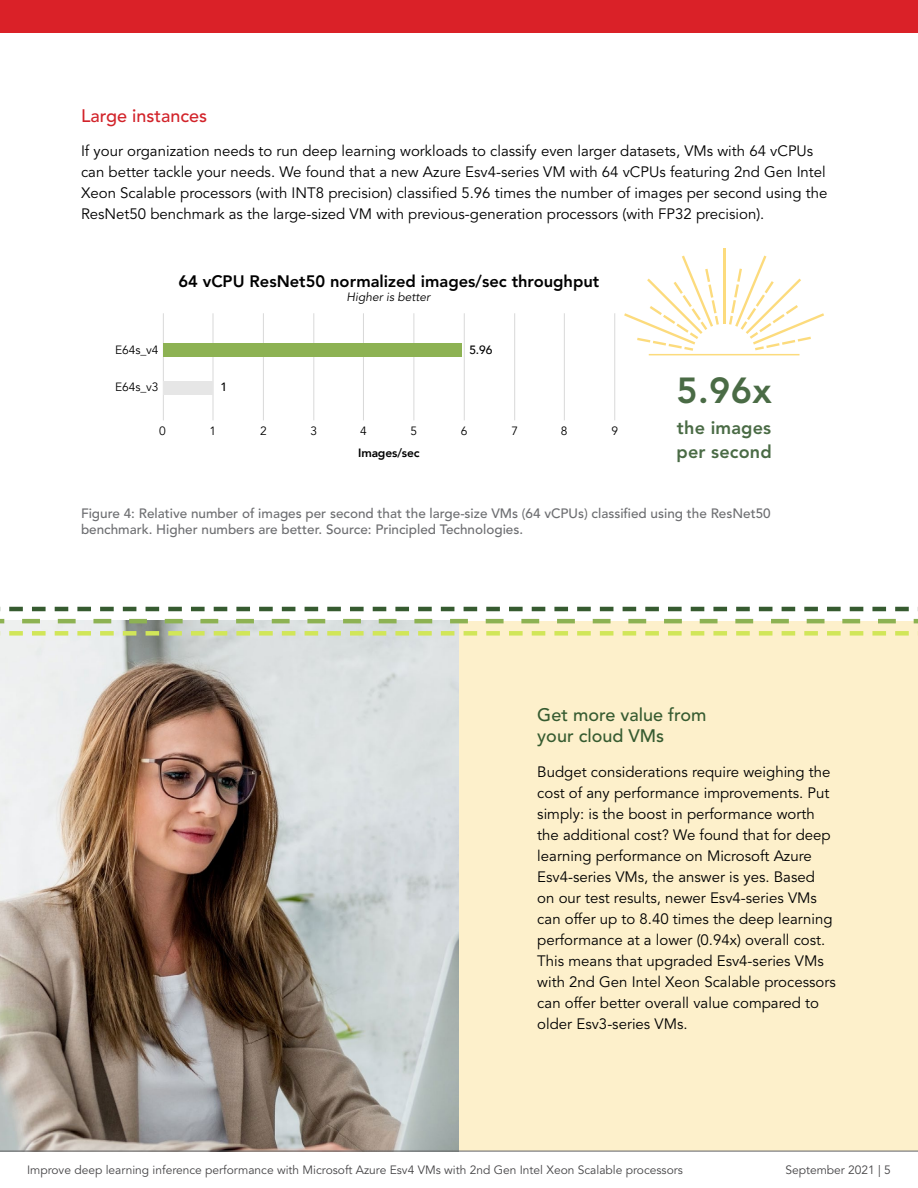
<style>
.page{position:relative;width:918px;height:1188px;background:#fff}
.page>*{position:absolute;margin:0;border:0;box-sizing:border-box;transform-origin:0 0}
.t1{font:800 36px "Avenir LT Pro";color:#4a6b45}
.t2{font:500 18px/21.6px "Avenir LT Pro";color:#365b30}
.t3{font:800 18px/24px "Avenir LT Pro";letter-spacing:.01em;color:#4a6b45}
.t4{font:500 18px "Avenir LT Pro";color:#d2232a}
.t5{font:800 16.5px "Avenir LT Pro";color:#000}
.t6{font:15px/21px "Avenir LT Pro";color:#000}
.t7{font:500 13.5px/16.2px "Avenir LT Pro";color:#6d6e71}
.t8{font:12px "Avenir LT Pro";color:#464547}
.t9{font:12px "Avenir";letter-spacing:-.01em;color:#000}
.t10{font:italic 12px "Avenir LT Pro";color:#000}
.t11{font:800 12px "Avenir";letter-spacing:-.01em;color:#000}
.t12{font:500 12px "Avenir";color:#000}
</style>
<div class="page">
<hr style="left:723px;top:248px;width:2px;height:76px;background:#fcdb7d">
<svg style="left:624px;top:256px;width:95px;height:95px"></svg>
<svg style="left:729px;top:256px;width:95px;height:94px"></svg>
<div style="left:459px;top:621px;width:459px;height:530px;background:#fdf0cb"></div>
<hr style="left:213px;top:313px;width:1px;height:107px;background:#d9d9d9">
<hr style="left:263px;top:313px;width:1px;height:107px;background:#d9d9d9">
<hr style="left:314px;top:313px;width:1px;height:107px;background:#d9d9d9">
<hr style="left:363px;top:313px;width:1px;height:107px;background:#d9d9d9">
<hr style="left:414px;top:313px;width:1px;height:107px;background:#d9d9d9">
<hr style="left:464px;top:313px;width:1px;height:107px;background:#d9d9d9">
<hr style="left:514px;top:313px;width:1px;height:107px;background:#d9d9d9">
<hr style="left:564px;top:313px;width:1px;height:107px;background:#d9d9d9">
<hr style="left:615px;top:313px;width:1px;height:107px;background:#d9d9d9">
<hr style="left:163px;top:313px;width:1px;height:107px;background:#d9d9d9">
<div style="left:163px;top:343px;width:299px;height:13px;background:#8db253"></div>
<div style="left:163px;top:381px;width:50px;height:13px;background:#e6e6e6"></div>
<img style="left:0;top:623px;width:459px;height:528px">
<svg style="left:0;top:631px;width:918px;height:5px"></svg>
<svg style="left:0;top:619px;width:918px;height:4px"></svg>
<svg style="left:0;top:607px;width:918px;height:4px"></svg>
<hr style="left:649px;top:354px;width:151px;height:1px;background:#fcdb7d">
<hr style="left:0;top:1151px;width:918px;height:1px;background:#616264">
<div style="left:0;top:0;width:918px;height:32px;background:#da2128"></div>
<p class="t4" style="left:81px;top:105px;width:128px">Large instances</p>
<p class="t6" style="left:81px;top:141px;width:748px">If your organization needs to run deep learning workloads to classify even larger datasets, VMs with 64 vCPUs can better tackle your needs. We found that a new Azure Esv4-series VM with 64 vCPUs featuring 2nd Gen Intel Xeon Scalable processors (with INT8 precision) classified 5.96 times the number of images per second using the ResNet50 benchmark as the large-sized VM with previous-generation processors (with FP32 precision).</p>
<p class="t9" style="left:115px;top:342px;width:45px">E64s_v4</p>
<p class="t9" style="left:115px;top:380px;width:45px">E64s_v3</p>
<p class="t5" style="left:178px;top:272px;width:423px">64 vCPU ResNet50 normalized images/sec throughput</p>
<p class="t10" style="left:347px;top:289px;width:85px">Higher is better</p>
<p class="t12" style="left:220px;top:376px;width:8px">1</p>
<p class="t12" style="left:469px;top:340px;width:24px">5.96</p>
<p class="t9" style="left:159px;top:423px;width:8px">0</p>
<p class="t9" style="left:210px;top:423px;width:8px">1</p>
<p class="t9" style="left:260px;top:423px;width:8px">2</p>
<p class="t9" style="left:310px;top:423px;width:8px">3</p>
<p class="t9" style="left:360px;top:423px;width:8px">4</p>
<p class="t9" style="left:411px;top:423px;width:8px">5</p>
<p class="t9" style="left:461px;top:423px;width:8px">6</p>
<p class="t9" style="left:561px;top:423px;width:8px">8</p>
<p class="t9" style="left:611px;top:423px;width:8px">9</p>
<p class="t9" style="left:511px;top:423px;width:8px">7</p>
<p class="t11" style="left:358px;top:443px;width:63px">Images/sec</p>
<h1 class="t1" style="left:676px;top:369px;width:97px">5.96x</h1>
<p class="t3" style="left:677px;top:416px;width:97px">the images per second</p>
<p class="t7" style="left:81px;top:505px;width:691px">Figure 4: Relative number of images per second that the large-size VMs (64 vCPUs) classified using the ResNet50 benchmark. Higher numbers are better. Source: Principled Technologies.</p>
<p class="t2" style="left:537px;top:704px;width:171px">Get more value from your cloud VMs</p>
<p class="t6" style="left:537px;top:761px;width:300px">Budget considerations require weighing the cost of any performance improvements. Put simply: is the boost in performance worth the additional cost? We found that for deep learning performance on Microsoft Azure Esv4-series VMs, the answer is yes. Based on our test results, newer Esv4-series VMs can offer up to 8.40 times the deep learning performance at a lower (0.94x) overall cost.<br>This means that upgraded Esv4-series VMs with 2nd Gen Intel Xeon Scalable processors can offer better overall value compared to older Esv3-series VMs.</p>
<p class="t8" style="left:27px;top:1163px;width:657px">Improve deep learning inference performance with Microsoft Azure Esv4 VMs with 2nd Gen Intel Xeon Scalable processors</p>
<p class="t8" style="left:785px;top:1163px;width:107px">September 2021 | 5</p>
</div>
